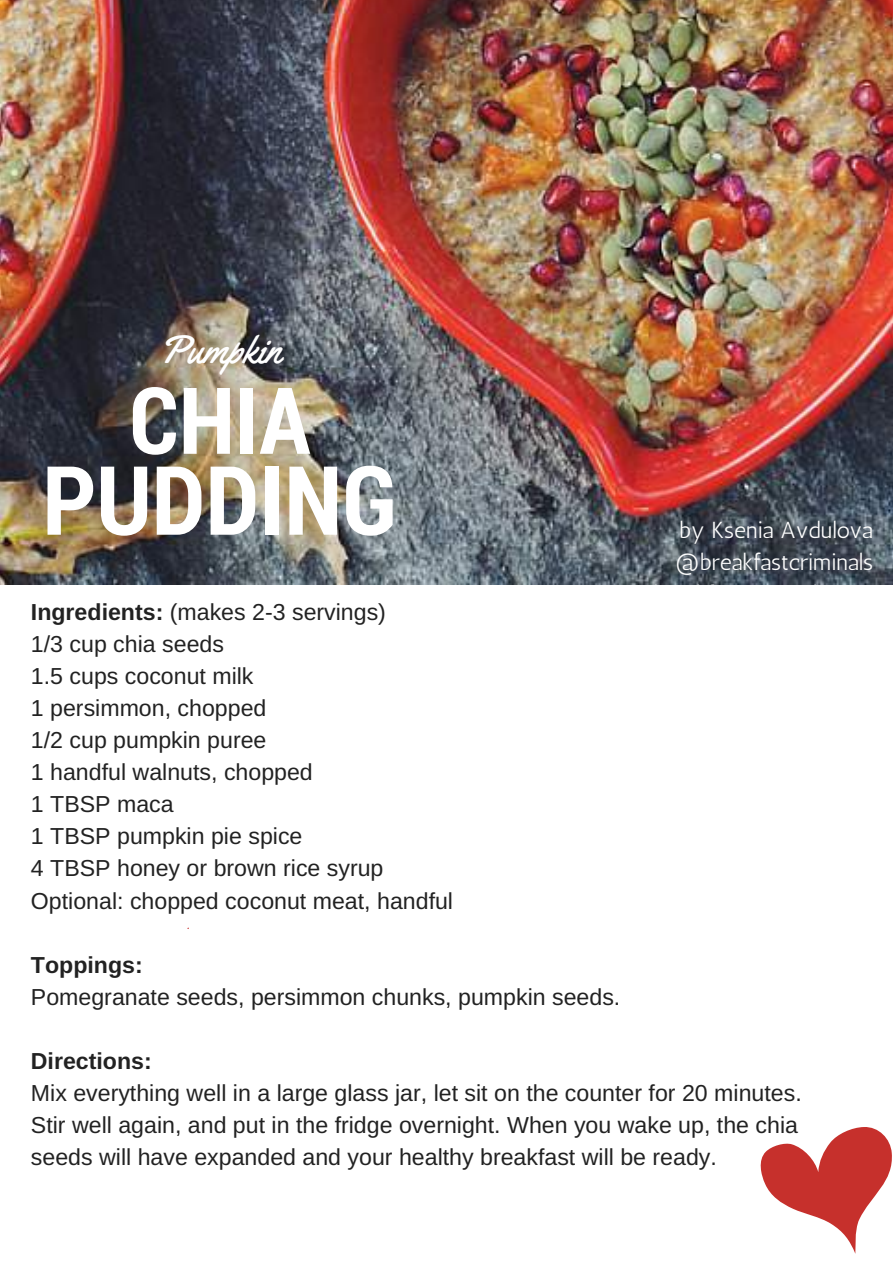
<style>
.page{position:relative;width:893px;height:1262px;background:#fff}
.page>*{position:absolute;margin:0;border:0;box-sizing:border-box;transform-origin:0 0}
.t1{font:700 95.78px "Roboto Condensed";color:#fff}
.t2{font:700 92.55px "Roboto Condensed";color:#fff}
.t3{font:39.67px "Yellowtail";color:#fff}
.t4{font:23.17px/32px "Arimo";color:#222}
.t5{font:23.17px/32px "Antic";color:#fff}
.t6{font:700 23.17px "Arimo";color:#222}
.s1{font-weight:700}
</style>
<div class="page">
<img style="left:0;top:0;width:892px;height:585px">
<svg style="left:760px;top:1127px;width:132px;height:127px"></svg>
<h3 class="t3" style="left:159px;top:325px;width:124px">Pumpkin</h3>
<h2 class="t2" style="left:129px;top:357px;width:182px">CHIA</h2>
<h1 class="t1" style="left:42px;top:434px;width:356px">PUDDING</h1>
<p class="t4" style="left:31px;top:596px;width:423px"><span class="s1">Ingredients:</span> (makes 2-3 servings)<br>1/3 cup chia seeds<br>1.5 cups coconut milk<br>1 persimmon, chopped<br>1/2 cup pumpkin puree<br>1 handful walnuts, chopped<br>1 TBSP maca<br>1 TBSP pumpkin pie spice<br>4 TBSP honey or brown rice syrup<br>Optional: chopped coconut meat, handful</p>
<p class="t6" style="left:31px;top:952px;width:113px">Toppings:</p>
<p class="t4" style="left:31px;top:981px;width:591px">Pomegranate seeds, persimmon chunks, pumpkin seeds.</p>
<p class="t5" style="left:675px;top:514px;width:199px">by Ksenia Avdulova @breakfastcriminals</p>
<p class="t6" style="left:31px;top:1048px;width:122px">Directions:</p>
<p class="t4" style="left:31px;top:1077px;width:772px">Mix everything well in a large glass jar, let sit on the counter for 20 minutes.<br>Stir well again, and put in the fridge overnight. When you wake up, the chia seeds will have expanded and your healthy breakfast will be ready.</p>
</div>
